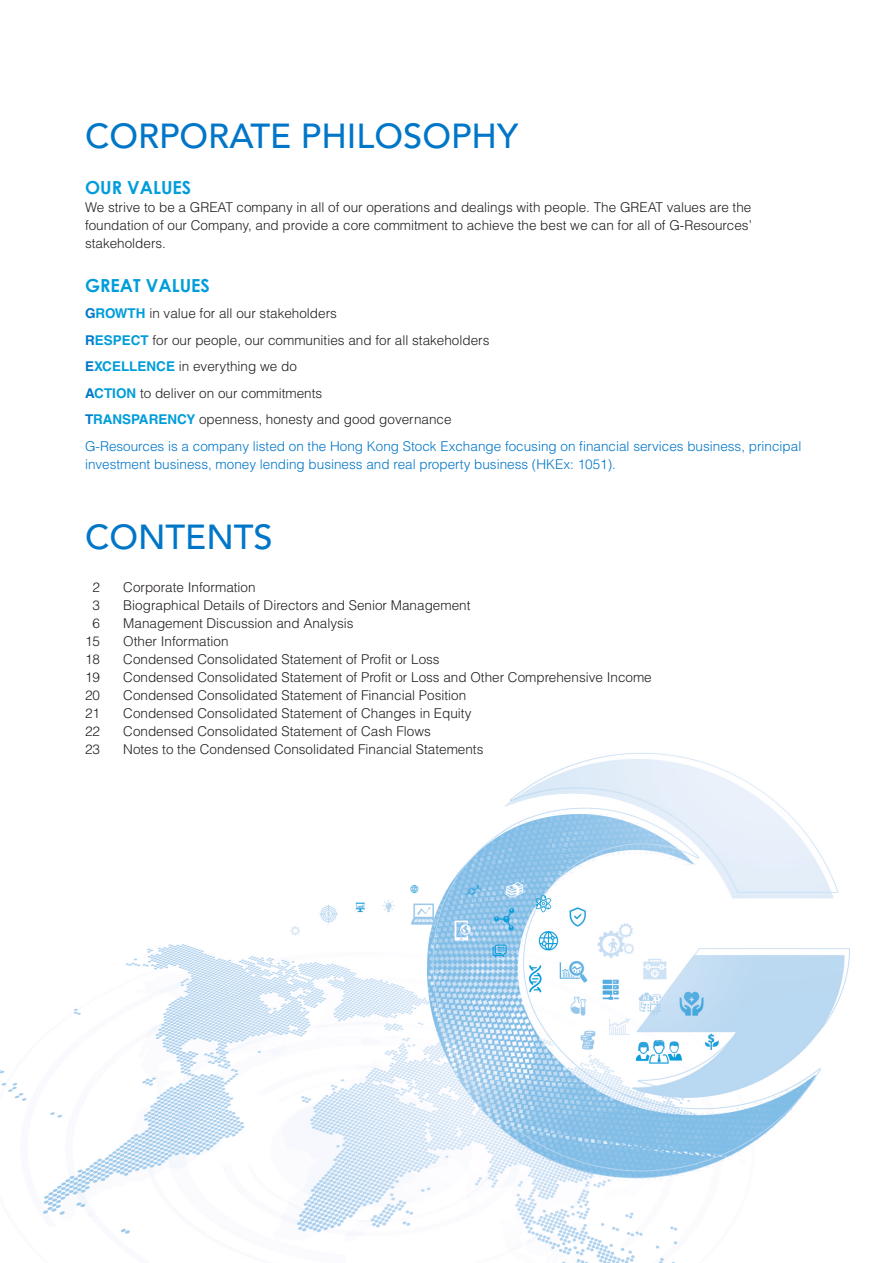
<style>
.page{position:relative;width:893px;height:1263px;background:#fff}
.page>*{position:absolute;margin:0;border:0;box-sizing:border-box;transform-origin:0 0}
.t1{font:500 34.5px "Avenir LT Std";color:#0076c8}
.t2{font:700 18px "Century Gothic";color:#009dda}
.t3{font:300 13.5px/26.5px "Helvetica LT Std";color:#231f20;text-align:justify}
.t4{font:300 13.5px "Helvetica LT Std";color:#0076c8}
.s1{font-weight:700;color:#0076c8}
.s2{font-weight:700;color:#009dda}
.s3{color:#0076c8}
</style>
<div class="page">
<img style="left:0;top:753px;width:850px;height:510px">
<h1 class="t1" style="left:85px;top:116px;width:435px">CORPORATE PHILOSOPHY</h1>
<h2 class="t2" style="left:85px;top:174px;width:108px">OUR VALUES</h2>
<p class="t3" style="left:85px;top:198px;width:668px;line-height:18px">We strive to be a GREAT company in all of our operations and dealings with people. The GREAT values are the foundation of our Company, and provide a core commitment to achieve the best we can for all of G-Resources’ stakeholders.</p>
<h2 class="t2" style="left:85px;top:271px;width:126px">GREAT VALUES</h2>
<p class="t3" style="left:85px;top:300px;width:718px;text-align:left"><span class="s1">G</span><span class="s2">ROWTH</span> in value for all our stakeholders<br><span class="s1">R</span><span class="s2">ESPECT</span> for our people, our communities and for all stakeholders<br><span class="s1">E</span><span class="s2">XCELLENCE</span> in everything we do<br><span class="s1">A</span><span class="s2">CTION</span> to deliver on our commitments<br><span class="s1">T</span><span class="s2">RANSPARENCY</span> openness, honesty and good governance<br><span class="s3">G-Resources is a company listed on the Hong Kong Stock Exchange focusing on financial services business, principal</span></p>
<p class="t4" style="left:85px;top:455px;width:532px">investment business, money lending business and real property business (HKEx: 1051).</p>
<h1 class="t1" style="left:85px;top:517px;width:189px">CONTENTS</h1>
<p class="t3" style="left:92px;top:574px;width:9px">2</p>
<p class="t3" style="left:123px;top:574px;width:134px">Corporate Information</p>
<p class="t3" style="left:92px;top:592px;width:9px">3</p>
<p class="t3" style="left:123px;top:592px;width:349px">Biographical Details of Directors and Senior Management</p>
<p class="t3" style="left:92px;top:610px;width:9px">6</p>
<p class="t3" style="left:123px;top:610px;width:232px">Management Discussion and Analysis</p>
<p class="t3" style="left:85px;top:628px;width:17px">15</p>
<p class="t3" style="left:123px;top:628px;width:107px">Other Information</p>
<p class="t3" style="left:85px;top:646px;width:17px">18</p>
<p class="t3" style="left:123px;top:646px;width:318px">Condensed Consolidated Statement of Profit or Loss</p>
<p class="t3" style="left:85px;top:664px;width:17px">19</p>
<p class="t3" style="left:123px;top:664px;width:530px">Condensed Consolidated Statement of Profit or Loss and Other Comprehensive Income</p>
<p class="t3" style="left:85px;top:682px;width:17px">20</p>
<p class="t3" style="left:123px;top:682px;width:344px">Condensed Consolidated Statement of Financial Position</p>
<p class="t3" style="left:85px;top:700px;width:17px">21</p>
<p class="t3" style="left:123px;top:700px;width:350px">Condensed Consolidated Statement of Changes in Equity</p>
<p class="t3" style="left:85px;top:718px;width:17px">22</p>
<p class="t3" style="left:123px;top:718px;width:309px">Condensed Consolidated Statement of Cash Flows</p>
<p class="t3" style="left:85px;top:736px;width:17px">23</p>
<p class="t3" style="left:123px;top:736px;width:362px">Notes to the Condensed Consolidated Financial Statements</p>
</div>
